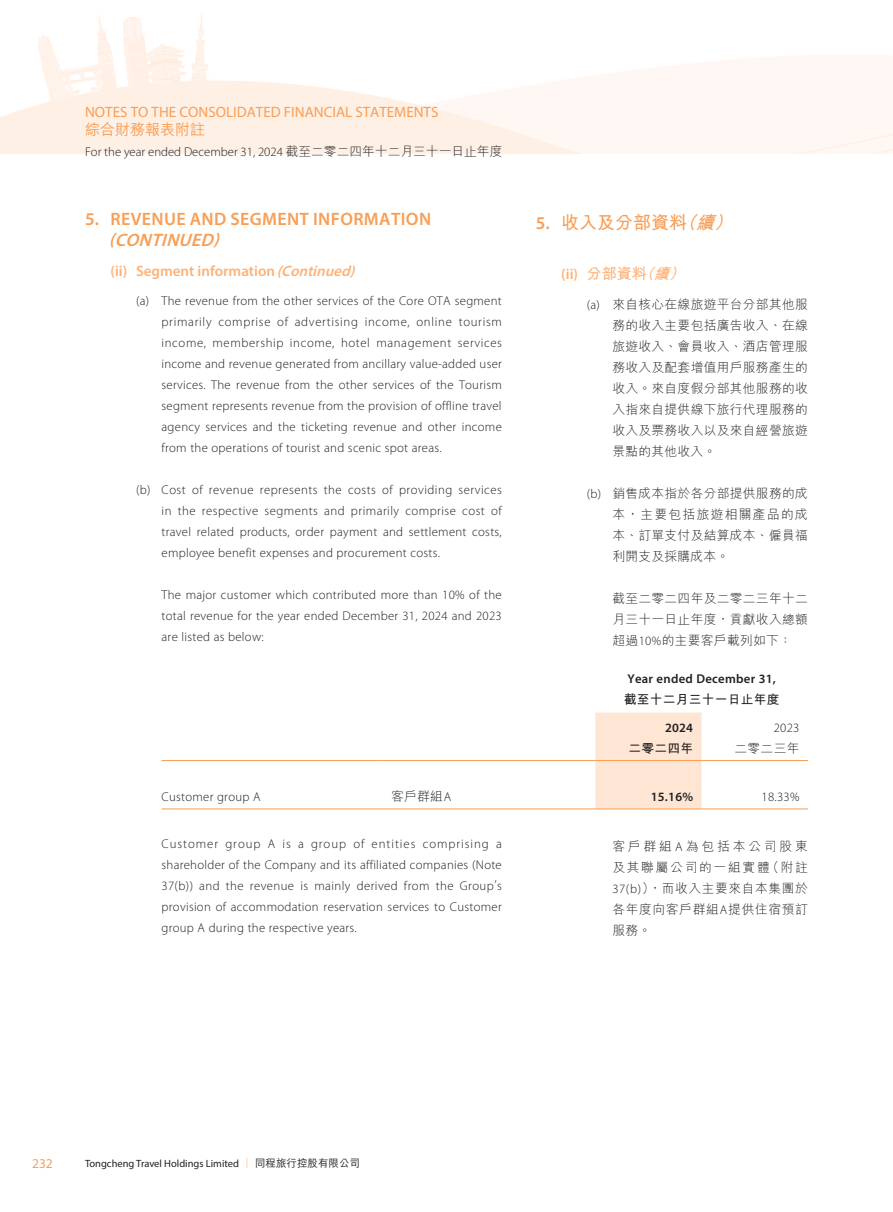
<style>
.page{position:relative;width:893px;height:1212px;background:#fff}
.page>*{position:absolute;margin:0;border:0;box-sizing:border-box;transform-origin:0 0}
.t1{font:600 18px "Myriad Pro";letter-spacing:.02em;color:#f89e55}
.t2{font:700 18px "M Hei HK";color:#f89e55}
.t3{font:italic 600 18px "Myriad Pro";color:#f89e55}
.t4{font:600 15px "Myriad Pro";color:#feb177}
.t5{font:15px "Myriad Pro";color:#f89e55}
.t6{font:500 15px "M Hei HK";color:#f89e55}
.t7{font:13.5px "Myriad Pro";color:#f89e55}
.t8{font:300 12.75px/21px "Myriad Pro";letter-spacing:.02em;color:#231f20;text-align:justify}
.t9{font:300 12.75px/21px "M Hei HK";letter-spacing:.025em;color:#231f20;text-align:justify}
.t10{font:300 12.75px "Myriad Pro";color:#231f20}
.t11{font:600 12.75px "Myriad Pro";letter-spacing:.02em;color:#231f20}
.t12{font:700 12.75px "M Hei HK";letter-spacing:.02em;color:#231f20}
.t13{font:10.5px "Myriad Pro";color:#231f20}
.s1{font-family:"M Hei HK"}
.s2{font-style:italic}
.s3{font-family:"Myriad Pro";font-weight:600}
.s4{font-family:"M Hei HK";font-weight:700}
.s5{font-family:"M Hei HK";font-weight:700;font-style:italic}
.s6{font-family:"Myriad Pro"}
.s7{font-family:"M Hei HK";font-weight:500;color:#f89e55}
.s8{font-family:"M Hei HK";font-weight:500}
</style>
<div class="page">
<div style="left:595px;top:712px;width:107px;height:96px;background:#ffe6d4"></div>
<hr style="left:162px;top:760px;width:221px;height:1px;background:#f89e55">
<hr style="left:383px;top:760px;width:212px;height:1px;background:#f89e55">
<hr style="left:595px;top:760px;width:107px;height:1px;background:#f89e55">
<hr style="left:702px;top:760px;width:106px;height:1px;background:#f89e55">
<hr style="left:162px;top:808px;width:221px;height:1px;background:#f89e55">
<hr style="left:383px;top:808px;width:212px;height:1px;background:#f89e55">
<hr style="left:595px;top:808px;width:107px;height:1px;background:#f89e55">
<hr style="left:702px;top:808px;width:106px;height:1px;background:#f89e55">
<p class="t5" style="left:85px;top:102px;width:355px">NOTES TO THE CONSOLIDATED FINANCIAL STATEMENTS</p>
<p class="t6" style="left:85px;top:118px;width:121px">綜合財務報表附註</p>
<p class="t10" style="left:85px;top:144px;width:419px">For the year ended December 31, 2024 <span class="s1">截至二零二四年十二月三十一日止年度</span></p>
<h1 class="t1" style="left:85px;top:208px;width:348px">5. REVENUE AND SEGMENT INFORMATION</h1>
<h1 class="t3" style="left:109px;top:229px;width:117px">(CONTINUED)</h1>
<p class="t4" style="left:111px;top:261px;width:250px">(ii) Segment information <span class="s2">(Continued)</span></p>
<p class="t8" style="left:162px;top:291px;width:342px;text-indent:-26px">(a) The revenue from the other services of the Core OTA segment primarily comprise of advertising income, online tourism income, membership income, hotel management services income and revenue generated from ancillary value-added user services. The revenue from the other services of the Tourism segment represents revenue from the provision of offline travel agency services and the ticketing revenue and other income from the operations of tourist and scenic spot areas.</p>
<p class="t8" style="left:162px;top:480px;width:342px;text-indent:-26px">(b) Cost of revenue represents the costs of providing services in the respective segments and primarily comprise cost of travel related products, order payment and settlement costs, employee benefit expenses and procurement costs.</p>
<p class="t8" style="left:162px;top:585px;width:342px">The major customer which contributed more than 10% of the total revenue for the year ended December 31, 2024 and 2023 are listed as below:</p>
<h1 class="t2" style="left:536px;top:209px;width:204px"><span class="s3">5.</span> 收入及分部資料<span class="s2">（續）</span></h1>
<p class="t4" style="left:561px;top:265px;width:129px">(ii) <span class="s4">分部資料</span><span class="s5">（續）</span></p>
<p class="t9" style="left:612px;top:293px;width:197px;text-indent:-26px"><span class="s6">(a)</span> 來自核心在線旅遊平台分部其他服務的收入主要包括廣告收入、在線旅遊收入、會員收入、酒店管理服務收入及配套增值用戶服務產生的收入。來自度假分部其他服務的收入指來自提供線下旅行代理服務的收入及票務收入以及來自經營旅遊景點的其他收入。</p>
<p class="t9" style="left:612px;top:482px;width:197px;text-indent:-26px"><span class="s6">(b)</span> 銷售成本指於各分部提供服務的成本，主要包括旅遊相關產品的成本、訂單支付及結算成本、僱員福利開支及採購成本。</p>
<p class="t9" style="left:612px;top:587px;width:197px">截至二零二四年及二零二三年十二月三十一日止年度，貢獻收入總額超過<span class="s6">10%</span>的主要客戶載列如下：</p>
<p class="t11" style="left:627px;top:671px;width:150px">Year ended December 31,</p>
<p class="t12" style="left:624px;top:690px;width:157px">截至十二月三十一日止年度</p>
<p class="t11" style="left:665px;top:719px;width:30px">2024</p>
<p class="t8" style="left:774px;top:717px;width:27px">2023</p>
<p class="t12" style="left:628px;top:739px;width:66px">二零二四年</p>
<p class="t9" style="left:735px;top:737px;width:66px">二零二三年</p>
<p class="t8" style="left:162px;top:787px;width:101px">Customer group A</p>
<p class="t9" style="left:391px;top:786px;width:61px">客戶群組<span class="s6">A</span></p>
<p class="t11" style="left:651px;top:789px;width:44px">15.16%</p>
<p class="t8" style="left:761px;top:787px;width:39px">18.33%</p>
<p class="t8" style="left:162px;top:833px;width:342px">Customer group A is a group of entities comprising a shareholder of the Company and its affiliated companies (Note 37(b)) and the revenue is mainly derived from the Group’s provision of accommodation reservation services to Customer group A during the respective years.</p>
<p class="t9" style="left:612px;top:835px;width:197px">客戶群組<span class="s6">A</span>為包括本公司股東及其聯屬公司的一組實體（附註<span class="s6">37(b)</span>），而收入主要來自本集團於各年度向客戶群組<span class="s6">A</span>提供住宿預訂服務。</p>
<p class="t7" style="left:32px;top:1155px;width:22px">232</p>
<p class="t13" style="left:85px;top:1157px;width:277px">Tongcheng Travel Holdings Limited <span class="s7">︱</span> <span class="s8">同程旅行控股有限公司</span></p>
</div>
